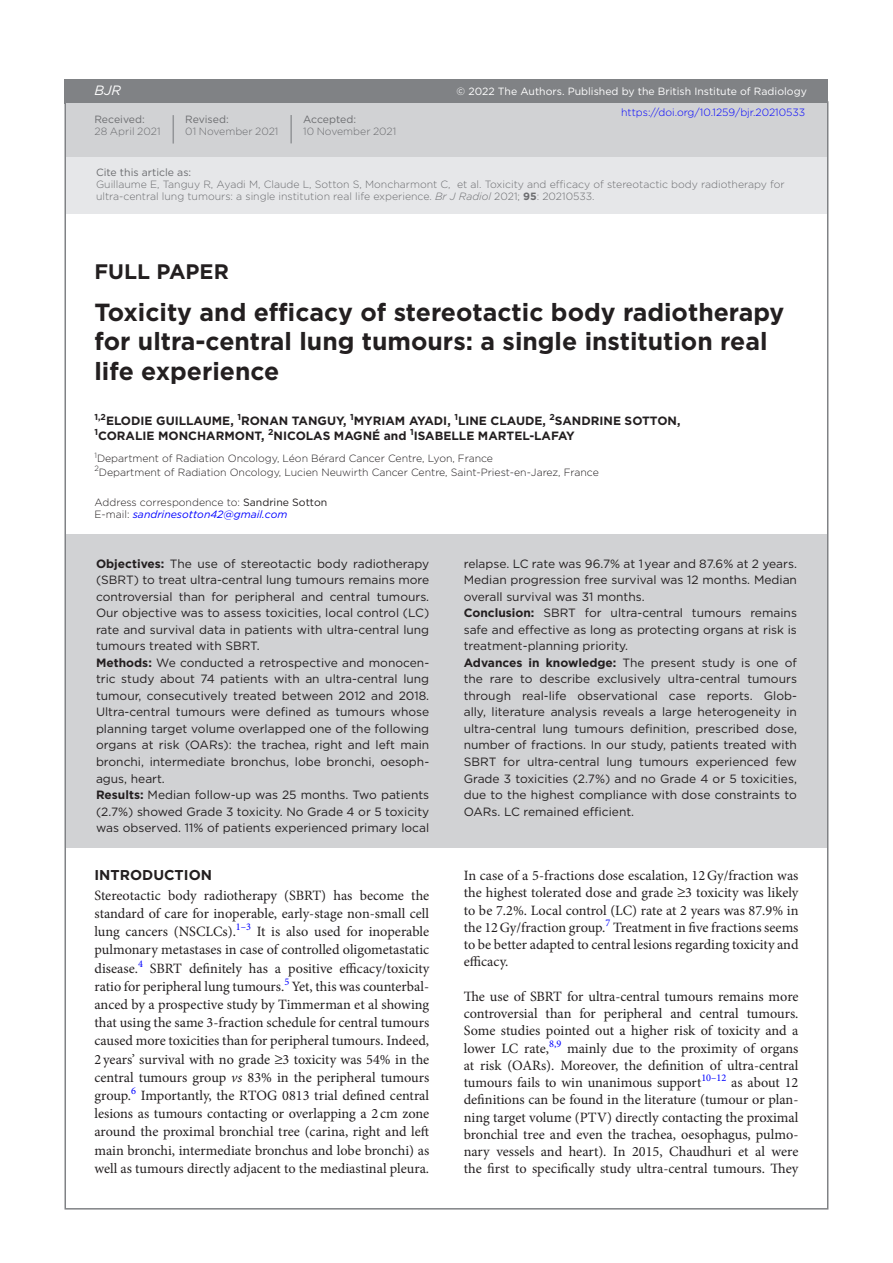
<style>
.page{position:relative;width:893px;height:1263px;background:#fff}
.page>*{position:absolute;margin:0;border:0;box-sizing:border-box;transform-origin:0 0}
.t1{font:700 24.75px/29.2px "Gotham";color:#231f20}
.t2{font:700 21px "Gotham";color:#231f20}
.t3{font:14.25px/18.1px "Minion Pro";color:#231f20;text-align:justify}
.t4{font:700 14.25px "Gotham";color:#231f20}
.t5{font:italic 13.5px "Gotham";color:#fff}
.t6{font:12px/16.5px "Gotham";color:#231f20}
.t7{font:700 12px/15px "Gotham";color:#231f20}
.t8{font:300 10.5px/12px "Gotham";color:#6c6d70}
.t9{font:300 10.5px/13.5px "Gotham";letter-spacing:-.005em;color:#231f20}
.t10{font:10.5px "Gotham";color:#fff}
.t11{font:10.5px "Gotham";color:#6c6d70}
.t12{font:300 10.5px "Gotham";color:#00f}
.s1{font-style:italic}
.s2{font-weight:700}
.s3{font-weight:400}
.s4{font-weight:400;font-style:italic;color:#00f}
</style>
<div class="page">
<div style="left:64px;top:79px;width:764px;height:24px;background:#808285"></div>
<div style="left:66px;top:154px;width:761px;height:59px;background:#e6e7e9"></div>
<div style="left:66px;top:103px;width:761px;height:53px;background:#d1d2d4"></div>
<hr style="left:290px;top:115px;width:2px;height:28px;background:#939598">
<svg style="left:173px;top:115px;width:1px;height:29px"></svg>
<div style="left:66px;top:534px;width:761px;height:314px;background:#d1d2d4"></div>
<p class="t5" style="left:94px;top:83px;width:28px">BJR</p>
<p class="t11" style="left:94px;top:113px;width:52px">Received:</p>
<p class="t8" style="left:94px;top:125px;width:68px">28 April 2021</p>
<p class="t11" style="left:185px;top:113px;width:45px">Revised:</p>
<p class="t8" style="left:185px;top:125px;width:95px">01 November 2021</p>
<p class="t11" style="left:303px;top:113px;width:54px">Accepted:</p>
<p class="t8" style="left:303px;top:125px;width:95px">10 November 2021</p>
<p class="t10" style="left:457px;top:85px;width:352px">© 2022 The Authors. Published by the British Institute of Radiology</p>
<p class="t12" style="left:621px;top:106px;width:186px">https://doi.org/10.1259/bjr.20210533</p>
<p class="t11" style="left:96px;top:165px;width:97px">Cite this article as:</p>
<p class="t8" style="left:96px;top:178px;width:690px">Guillaume E, Tanguy R, Ayadi M, Claude L, Sotton S, Moncharmont C, et al. Toxicity and efficacy of stereotactic body radiotherapy for ultra-central lung tumours: a single institution real life experience. <span class="s1">Br J Radiol</span> 2021; <span class="s2">95</span>: 20210533.</p>
<h2 class="t2" style="left:94px;top:258px;width:136px">FULL PAPER</h2>
<h1 class="t1" style="left:94px;top:298px;width:691px">Toxicity and efficacy of stereotactic body radiotherapy for ultra-central lung tumours: a single institution real life experience</h1>
<p class="t7" style="left:94px;top:413px;width:587px"><sup>1,2</sup>ELODIE GUILLAUME, <sup>1</sup>RONAN TANGUY, <sup>1</sup>MYRIAM AYADI, <sup>1</sup>LINE CLAUDE, <sup>2</sup>SANDRINE SOTTON,<br><sup>1</sup>CORALIE MONCHARMONT, <sup>2</sup>NICOLAS MAGNÉ and <sup>1</sup>ISABELLE MARTEL-LAFAY</p>
<p class="t9" style="left:94px;top:451px;width:506px"><sup>1</sup>Department of Radiation Oncology, Léon Bérard Cancer Centre, Lyon, France<br><sup>2</sup>Department of Radiation Oncology, Lucien Neuwirth Cancer Centre, Saint-Priest-en-Jarez, France</p>
<p class="t9" style="left:95px;top:496px;width:234px;line-height:12px">Address correspondence to: <span class="s3">Sandrine Sotton<br></span>E-mail: <span class="s4">sandrinesotton42@gmail.com</span></p>
<p class="t6" style="left:96px;top:555px;width:335px"><span class="s2">Objectives:</span> The use of stereotactic body radiotherapy (SBRT) to treat ultra-central lung tumours remains more controversial than for peripheral and central tumours.<br>Our objective was to assess toxicities, local control (LC) rate and survival data in patients with ultra-central lung tumours treated with SBRT.<br><span class="s2">Methods:</span> We conducted a retrospective and monocen&shy;tric study about 74 patients with an ultra-central lung tumour, consecutively treated between 2012 and 2018.<br>Ultra-central tumours were defined as tumours whose planning target volume overlapped one of the following organs at risk (OARs): the trachea, right and left main bronchi, intermediate bronchus, lobe bronchi, oesoph&shy;agus, heart.<br><span class="s2">Results:</span> Median follow-up was 25 months. Two patients (2.7%) showed Grade 3 toxicity. No Grade 4 or 5 toxicity was observed. 11% of patients experienced primary local</p>
<p class="t6" style="left:464px;top:555px;width:335px">relapse. LC rate was 96.7% at 1 year and 87.6% at 2 years.<br>Median progression free survival was 12 months. Median overall survival was 31 months.<br><span class="s2">Conclusion:</span> SBRT for ultra-central tumours remains safe and effective as long as protecting organs at risk is treatment-planning priority.<br><span class="s2">Advances in knowledge:</span> The present study is one of the rare to describe exclusively ultra-central tumours through real-life observational case reports. Glob&shy;ally, literature analysis reveals a large heterogeneity in ultra-central lung tumours definition, prescribed dose, number of fractions. In our study, patients treated with SBRT for ultra-central lung tumours experienced few Grade 3 toxicities (2.7%) and no Grade 4 or 5 toxicities, due to the highest compliance with dose constraints to OARs. LC remained efficient.</p>
<p class="t4" style="left:94px;top:865px;width:119px">INTRODUCTION</p>
<p class="t3" style="left:94px;top:886px;width:336px">Stereotactic body radiotherapy (SBRT) has become the standard of care for inoperable, early-stage non-small cell lung cancers (NSCLCs).<sup>1–3</sup> It is also used for inoperable pulmonary metastases in case of controlled oligometastatic disease.<sup>4</sup> SBRT definitely has a positive efficacy/toxicity ratio for peripheral lung tumours.<sup>5</sup> Yet, this was counterbal&shy;anced by a prospective study by Timmerman et al showing that using the same 3-fraction schedule for central tumours caused more toxicities than for peripheral tumours. Indeed, 2 years’ survival with no grade ≥3 toxicity was 54% in the central tumours group <span class="s1">vs</span> 83% in the peripheral tumours group.<sup>6</sup> Importantly, the RTOG 0813 trial defined central lesions as tumours contacting or overlapping a 2 cm zone around the proximal bronchial tree (carina, right and left main bronchi, intermediate bronchus and lobe bronchi) as well as tumours directly adjacent to the mediastinal pleura.</p>
<p class="t3" style="left:464px;top:867px;width:336px;line-height:17.2px">In case of a 5-fractions dose escalation, 12Gy/fraction was the highest tolerated dose and grade ≥3 toxicity was likely to be 7.2%. Local control (LC) rate at 2 years was 87.9% in the 12Gy/fraction group.<sup>7</sup> Treatment in five fractions seems to be better adapted to central lesions regarding toxicity and efficacy.</p>
<p class="t3" style="left:464px;top:988px;width:336px;line-height:17.2px">The use of SBRT for ultra-central tumours remains more controversial than for peripheral and central tumours.<br>Some studies pointed out a higher risk of toxicity and a lower LC rate,<sup>8,9</sup> mainly due to the proximity of organs at risk (OARs). Moreover, the definition of ultra-central tumours fails to win unanimous support<sup>10–12</sup> as about 12 definitions can be found in the literature (tumour or plan&shy;ning target volume (PTV) directly contacting the proximal bronchial tree and even the trachea, oesophagus, pulmo&shy;nary vessels and heart). In 2015, Chaudhuri et al were the first to specifically study ultra-central tumours. They</p>
</div>
